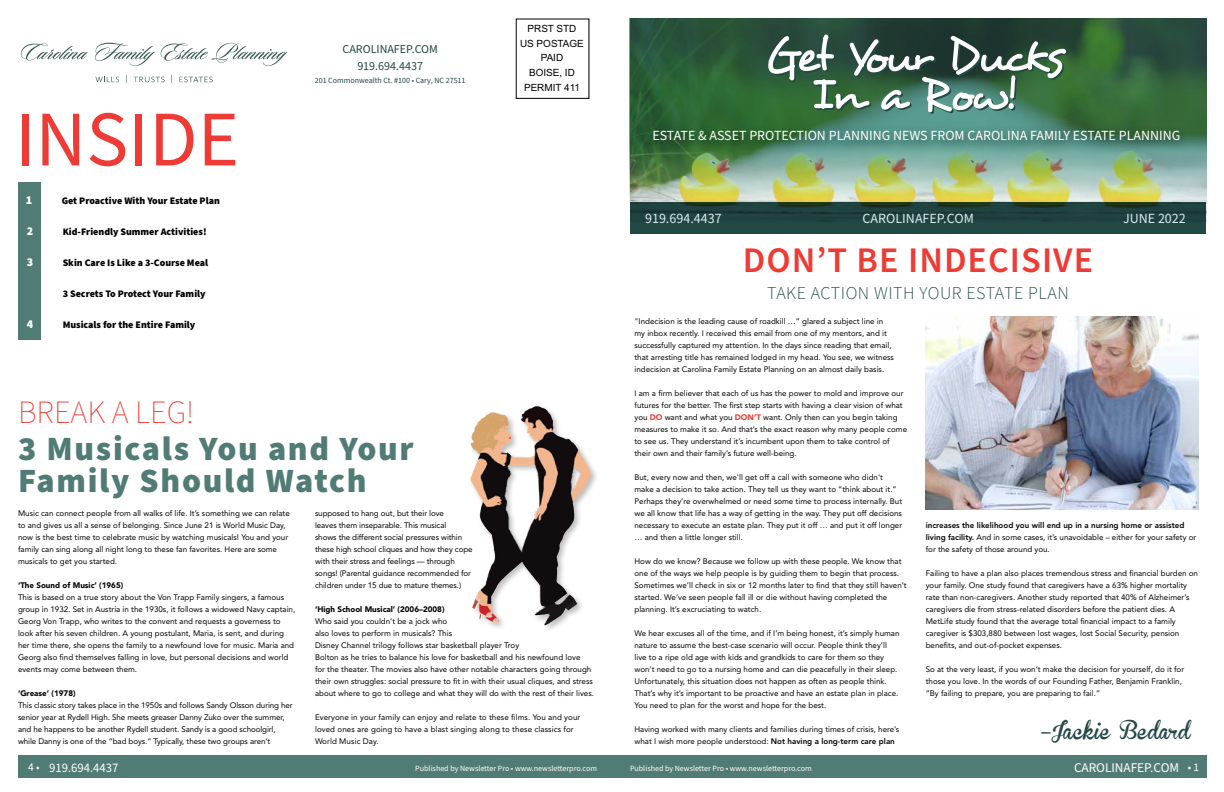
<style>
.page{position:relative;width:1224px;height:792px;background:#fff}
.page>*{position:absolute;margin:0;border:0;box-sizing:border-box;transform-origin:0 0}
.t1{font:78.8px "Source Sans Pro";color:#ef3b35}
.t2{font:600 36px "Source Sans Pro";letter-spacing:.03em;color:#ef3b35}
.t3{font:900 34px/32px "Source Sans Pro";letter-spacing:.05em;color:#517b75}
.t4{font:200 32.5px "Source Sans Pro";color:#ef3b35}
.t5{font:300 18px "Source Sans Pro";letter-spacing:.03em;color:#234946}
.t6{font:18px "Brannboll Fet";color:#234946}
.t7{font:14px "Source Sans Pro";color:#d6edea}
.t8{font:13.9px "Source Sans Pro";color:#fff}
.t9{font:13.3px "Source Sans Pro";letter-spacing:-.005em;color:#fff}
.t10{font:12.7px "Source Sans Pro";color:#fff}
.t11{font:12px "Source Sans Pro";color:#234946}
.t12{font:900 12px "Source Sans Pro";color:#fff}
.t13{font:11.5px "Source Sans Pro";color:#fff}
.t14{font:900 10px "Source Sans Pro";color:#000}
.t15{font:9.9px/14.9px "Arial";color:#000;text-align:center}
.t16{font:8px/12px "Avenir LT Std";color:#000}
.t17{font:8px "Source Sans Pro";color:#fff}
.t18{font:900 8px "Avenir LT Std";color:#000}
.t19{font:8px "Source Sans Pro";color:#234946}
.s1{font-weight:900;color:#ef3b35}
.s2{font-weight:800}
</style>
<div class="page">
<img style="left:629px;top:19px;width:578px;height:203px">
<div style="left:19px;top:182px;width:22px;height:157px;background:#517b75"></div>
<div style="left:630px;top:202px;width:576px;height:32px;background:#234946"></div>
<svg style="left:768px;top:34px;width:300px;height:80px"></svg>
<svg style="left:21px;top:44px;width:67px;height:17px"></svg>
<svg style="left:95px;top:43px;width:60px;height:23px"></svg>
<svg style="left:161px;top:43px;width:126px;height:23px"></svg>
<svg style="left:134px;top:77px;width:31px;height:5px"></svg>
<svg style="left:180px;top:77px;width:33px;height:5px"></svg>
<svg style="left:95px;top:77px;width:24px;height:5px"></svg>
<div style="left:18px;top:756px;width:1189px;height:22px;background:#517b75"></div>
<img style="left:926px;top:316px;width:273px;height:194px">
<div style="left:647px;top:124px;width:545px;height:29px;background:#000;opacity:.6"></div>
<div style="left:468px;top:404px;width:131px;height:229px;background:#000;opacity:.26"></div>
<img style="left:501px;top:406px;width:37px;height:51px">
<h3 class="t11" style="left:342px;top:41px;width:97px">CAROLINAFEP.COM</h3>
<h3 class="t11" style="left:357px;top:58px;width:67px">919.694.4437</h3>
<h1 class="t1" style="left:15px;top:87px;width:226px">INSIDE</h1>
<h3 class="t12" style="left:26px;top:192px;width:8px">1</h3>
<p class="t14" style="left:62px;top:194px;width:160px">Get Proactive With Your Estate Plan</p>
<h3 class="t12" style="left:27px;top:223px;width:8px">2</h3>
<p class="t14" style="left:63px;top:225px;width:145px">Kid-Friendly Summer Activities!</p>
<h3 class="t12" style="left:27px;top:254px;width:8px">3</h3>
<p class="t14" style="left:63px;top:256px;width:147px">Skin Care Is Like a 3-Course Meal</p>
<p class="t14" style="left:63px;top:287px;width:144px">3 Secrets To Protect Your Family</p>
<h3 class="t12" style="left:27px;top:316px;width:8px">4</h3>
<p class="t14" style="left:63px;top:318px;width:134px">Musicals for the Entire Family</p>
<p class="t19" style="left:315px;top:75px;width:152px">201 Commonwealth Ct. #100 • Cary, NC 27511</p>
<h3 class="t4" style="left:18px;top:391px;width:178px">BREAK A LEG!</h3>
<h3 class="t3" style="left:18px;top:434px;width:397px">3 Musicals You and Your<br>Family Should Watch</h3>
<p class="t15" style="left:520px;top:21px;width:65px">PRST STD<br>US POSTAGE<br>PAID<br>BOISE, ID<br>PERMIT 411</p>
<p class="t16" style="left:18px;top:507px;width:273px">Music can connect people from all walks of life. It’s something we can relate to and gives us all a sense of belonging. Since June 21 is World Music Day, now is the best time to celebrate music by watching musicals! You and your family can sing along all night long to these fan favorites. Here are some musicals to get you started.</p>
<p class="t18" style="left:18px;top:580px;width:107px">‘The Sound of Music’ (1965)</p>
<p class="t16" style="left:18px;top:591px;width:279px">This is based on a true story about the Von Trapp Family singers, a famous group in 1932. Set in Austria in the 1930s, it follows a widowed Navy captain, Georg Von Trapp, who writes to the convent and requests a governess to look after his seven children. A young postulant, Maria, is sent, and during her time there, she opens the family to a newfound love for music. Maria and Georg also find themselves falling in love, but personal decisions and world events may come between them.</p>
<p class="t18" style="left:18px;top:688px;width:59px">‘Grease’ (1978)</p>
<p class="t16" style="left:18px;top:699px;width:276px">This classic story takes place in the 1950s and follows Sandy Olsson during her senior year at Rydell High. She meets greaser Danny Zuko over the summer, and he happens to be another Rydell student. Sandy is a good schoolgirl, while Danny is one of the “bad boys.” Typically, these two groups aren’t</p>
<p class="t16" style="left:315px;top:507px;width:159px">supposed to hang out, but their love<br>leaves them inseparable. This musical<br>shows the different social pressures within these high school cliques and how they cope with their stress and feelings — through songs! (Parental guidance recommended for children under 15 due to mature themes.)</p>
<p class="t18" style="left:315px;top:604px;width:131px">‘High School Musical’ (2006–2008)</p>
<p class="t16" style="left:315px;top:615px;width:280px">Who said you couldn’t be a jock who<br>also loves to perform in musicals? This<br>Disney Channel trilogy follows star basketball player Troy<br>Bolton as he tries to balance his love for basketball and his newfound love<br>for the theater. The movies also have other notable characters going through their own struggles: social pressure to fit in with their usual cliques, and stress about where to go to college and what they will do with the rest of their lives.</p>
<p class="t16" style="left:315px;top:711px;width:267px">Everyone in your family can enjoy and relate to these films. You and your loved ones are going to have a blast singing along to these classics for<br>World Music Day.</p>
<h3 class="t8" style="left:652px;top:126px;width:529px">ESTATE &amp; ASSET PROTECTION PLANNING NEWS FROM CAROLINA FAMILY ESTATE PLANNING</h3>
<h3 class="t7" style="left:645px;top:209px;width:78px">919.694.4437</h3>
<h3 class="t7" style="left:863px;top:209px;width:113px">CAROLINAFEP.COM</h3>
<h3 class="t7" style="left:1123px;top:209px;width:64px">JUNE 2022</h3>
<h2 class="t2" style="left:743px;top:236px;width:352px">DON’T BE INDECISIVE</h2>
<h3 class="t5" style="left:767px;top:281px;width:303px">TAKE ACTION WITH YOUR ESTATE PLAN</h3>
<p class="t16" style="left:634px;top:315px;width:261px">"Indecision is the leading cause of roadkill …” glared a subject line in my inbox recently. I received this email from one of my mentors, and it successfully captured my attention. In the days since reading that email, that arresting title has remained lodged in my head. You see, we witness indecision at Carolina Family Estate Planning on an almost daily basis.</p>
<p class="t16" style="left:634px;top:387px;width:274px">I am a firm believer that each of us has the power to mold and improve our futures for the better. The first step starts with having a clear vision of what you <span class="s1">DO</span> want and what you <span class="s1">DON’T</span> want. Only then can you begin taking measures to make it so. And that’s the exact reason why many people come to see us. They understand it’s incumbent upon them to take control of their own and their family’s future well-being.</p>
<p class="t16" style="left:634px;top:471px;width:269px">But, every now and then, we'll get off a call with someone who didn't make a decision to take action. They tell us they want to “think about it.” Perhaps they’re overwhelmed or need some time to process internally. But we all know that life has a way of getting in the way. They put off decisions necessary to execute an estate plan. They put it off … and put it off longer … and then a little longer still.</p>
<p class="t16" style="left:634px;top:555px;width:274px">How do we know? Because we follow up with these people. We know that one of the ways we help people is by guiding them to begin that process.<br>Sometimes we’ll check in six or 12 months later to find that they still haven’t started. We’ve seen people fall ill or die without having completed the planning. It’s excruciating to watch.</p>
<p class="t16" style="left:634px;top:627px;width:267px">We hear excuses all of the time, and if I’m being honest, it’s simply human nature to assume the best-case scenario will occur. People think they’ll live to a ripe old age with kids and grandkids to care for them so they won’t need to go to a nursing home and can die peacefully in their sleep.<br>Unfortunately, this situation does not happen as often as people think.<br>That’s why it’s important to be proactive and have an estate plan in place.<br>You need to plan for the worst and hope for the best.</p>
<p class="t16" style="left:634px;top:723px;width:266px">Having worked with many clients and families during times of crisis, here’s what I wish more people understood: <span class="s2">Not having a long-term care plan</span></p>
<p class="t16" style="left:926px;top:519px;width:272px"><span class="s2">increases the likelihood you will end up in a nursing home or assisted living facility.</span> And in some cases, it’s unavoidable – either for your safety or for the safety of those around you.</p>
<p class="t16" style="left:926px;top:567px;width:274px">Failing to have a plan also places tremendous stress and financial burden on your family. One study found that caregivers have a 63% higher mortality rate than non-caregivers. Another study reported that 40% of Alzheimer’s caregivers die from stress-related disorders before the patient dies. A MetLife study found that the average total financial impact to a family caregiver is $303,880 between lost wages, lost Social Security, pension benefits, and out-of-pocket expenses.</p>
<p class="t16" style="left:926px;top:663px;width:260px">So at the very least, if you won’t make the decision for yourself, do it for those you love. In the words of our Founding Father, Benjamin Franklin, “By failing to prepare, you are preparing to fail.”</p>
<h3 class="t6" style="left:1041px;top:721px;width:151px">–Jackie Bedard</h3>
<h3 class="t10" style="left:49px;top:759px;width:71px">919.694.4437</h3>
<h3 class="t9" style="left:1074px;top:759px;width:107px">CAROLINAFEP.COM</h3>
<h3 class="t13" style="left:28px;top:760px;width:13px">4 •</h3>
<p class="t17" style="left:415px;top:763px;width:183px">Published by Newsletter Pro • www.newsletterpro.com</p>
<p class="t17" style="left:630px;top:763px;width:183px">Published by Newsletter Pro • www.newsletterpro.com</p>
<h3 class="t13" style="left:1188px;top:760px;width:13px">• 1</h3>
</div>
